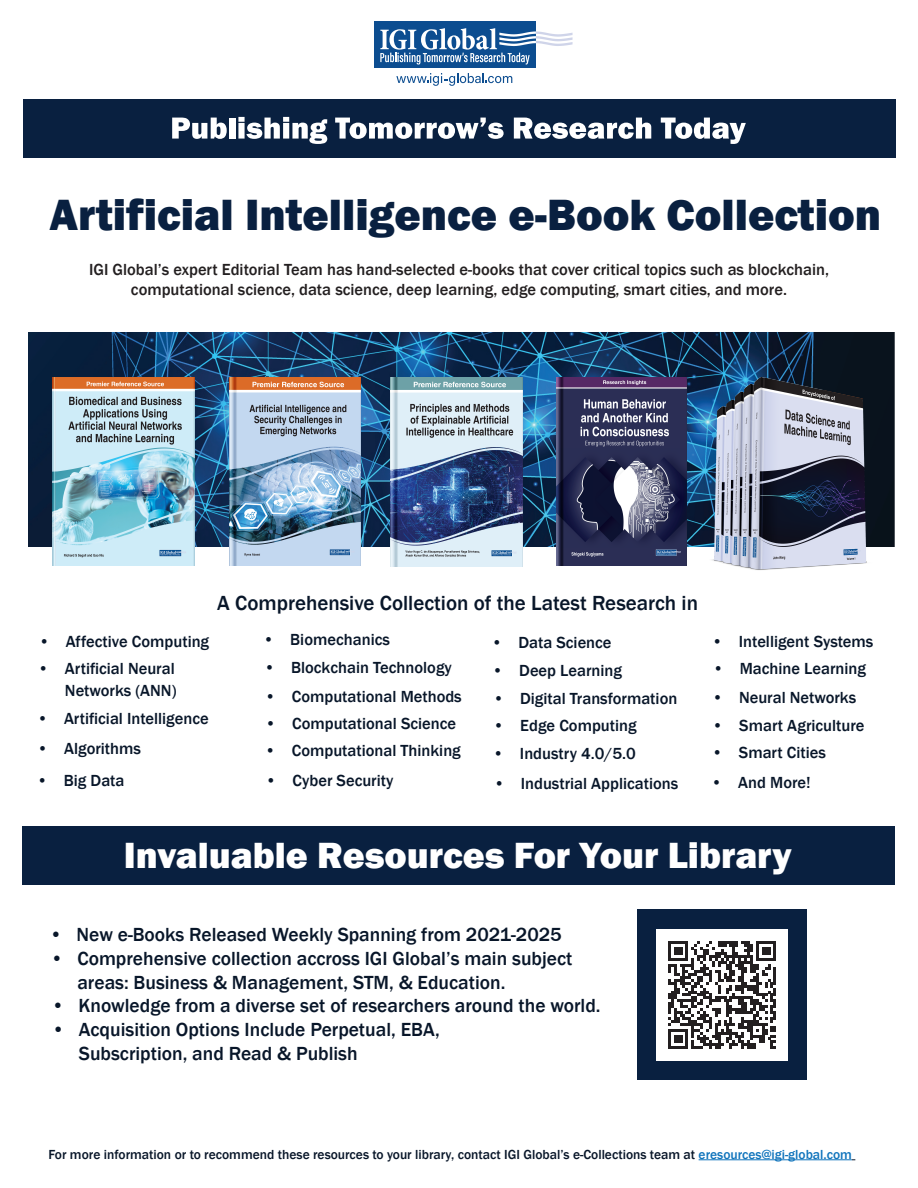
<style>
.page{position:relative;width:918px;height:1188px;background:#fff}
.page>*{position:absolute;margin:0;border:0;box-sizing:border-box;transform-origin:0 0}
.t1{font:800 45px "Franklin Gothic";color:#092040}
.t2{font:800 37.5px "Franklin Gothic";color:#fff}
.t3{font:500 21px "Franklin Gothic";color:#081629}
.t4{font:500 19.5px/23.4px "Franklin Gothic";color:#081629}
.t5{font:500 16.5px/22.8px "Franklin Gothic";color:#081629;text-align:right}
.t6{font:500 16.5px/19.8px "Franklin Gothic";color:#231f20;text-align:center}
.t7{font:500 13.5px "Franklin Gothic";color:#081629}
.s1{color:#1074bc}
</style>
<div class="page">
<img style="left:29px;top:332px;width:865px;height:215px">
<div style="left:22px;top:826px;width:873px;height:58px;background:#092040"></div>
<div style="left:23px;top:100px;width:873px;height:58px;background:#092040"></div>
<svg style="left:172px;top:118px;width:55px;height:21px"></svg>
<div style="left:229px;top:118px;width:6px;height:21px;background:#fff"></div>
<svg style="left:238px;top:117px;width:89px;height:27px"></svg>
<svg style="left:335px;top:118px;width:169px;height:21px"></svg>
<svg style="left:514px;top:118px;width:137px;height:21px"></svg>
<svg style="left:661px;top:118px;width:85px;height:26px"></svg>
<div style="left:638px;top:909px;width:169px;height:171px;background:#092040"></div>
<div style="left:374px;top:21px;width:162px;height:47px;background:#0c4d90"></div>
<svg style="left:380px;top:28px;width:193px;height:37px"></svg>
<svg style="left:396px;top:73px;width:116px;height:13px"></svg>
<hr style="left:699px;top:1159px;width:153px;height:1px;background:#1074bc">
<img style="left:53px;top:378px;width:142px;height:188px">
<img style="left:229px;top:378px;width:131px;height:188px">
<img style="left:391px;top:378px;width:131px;height:188px">
<img style="left:556px;top:378px;width:131px;height:188px">
<img style="left:709px;top:378px;width:168px;height:192px">
<div style="left:656px;top:929px;width:132px;height:132px;background:#fff"></div>
<svg style="left:668px;top:941px;width:108px;height:108px"></svg>
<h1 class="t1" style="left:49px;top:186px;width:833px">Artificial Intelligence e-Book Collection</h1>
<p class="t6" style="left:89px;top:260px;width:741px">IGI Global’s expert Editorial Team has hand-selected e-books that cover critical topics such as blockchain, computational science, data science, deep learning, edge computing, smart cities, and more.</p>
<p class="t3" style="left:217px;top:590px;width:482px">A Comprehensive Collection of the Latest Research in</p>
<p class="t5" style="left:39px;top:631px;width:172px">• Affective Computing</p>
<p class="t5" style="left:38px;top:657px;width:140px">• Artificial Neural<br>Networks (ANN)</p>
<p class="t5" style="left:37px;top:708px;width:173px">• Artificial Intelligence</p>
<p class="t5" style="left:37px;top:737px;width:105px">• Algorithms</p>
<p class="t5" style="left:37px;top:769px;width:89px">• Big Data</p>
<p class="t5" style="left:263px;top:629px;width:128px">• Biomechanics</p>
<p class="t5" style="left:264px;top:656px;width:189px">• Blockchain Technology</p>
<p class="t5" style="left:265px;top:685px;width:198px">• Computational Methods</p>
<p class="t5" style="left:265px;top:712px;width:192px">• Computational Science</p>
<p class="t5" style="left:265px;top:740px;width:198px">• Computational Thinking</p>
<p class="t5" style="left:266px;top:770px;width:129px">• Cyber Security</p>
<p class="t5" style="left:491px;top:631px;width:122px">• Data Science</p>
<p class="t5" style="left:492px;top:659px;width:131px">• Deep Learning</p>
<p class="t5" style="left:493px;top:687px;width:186px">• Digital Transformation</p>
<p class="t5" style="left:493px;top:714px;width:145px">• Edge Computing</p>
<p class="t5" style="left:493px;top:742px;width:144px">• Industry 4.0/5.0</p>
<p class="t5" style="left:494px;top:772px;width:186px">• Industrial Applications</p>
<p class="t5" style="left:712px;top:630px;width:163px">• Intelligent Systems</p>
<p class="t5" style="left:713px;top:658px;width:155px">• Machine Learning</p>
<p class="t5" style="left:712px;top:686px;width:146px">• Neural Networks</p>
<p class="t5" style="left:712px;top:714px;width:154px">• Smart Agriculture</p>
<p class="t5" style="left:712px;top:741px;width:116px">• Smart Cities</p>
<p class="t5" style="left:711px;top:771px;width:101px">• And More!</p>
<h2 class="t2" style="left:124px;top:831px;width:669px">Invaluable Resources For Your Library</h2>
<p class="t4" style="left:50px;top:923px;width:514px">• New e-Books Released Weekly Spanning from 2021-2025</p>
<p class="t4" style="left:77px;top:947px;width:496px;text-indent:-27px">• Comprehensive collection accross IGI Global’s main subject areas: Business &amp; Management, STM, &amp; Education.</p>
<p class="t4" style="left:52px;top:994px;width:551px">• Knowledge from a diverse set of researchers around the world.</p>
<p class="t4" style="left:79px;top:1018px;width:362px;text-indent:-27px">• Acquisition Options Include Perpetual, EBA,<br>Subscription, and Read &amp; Publish</p>
<p class="t7" style="left:48px;top:1146px;width:805px">For more information or to recommend these resources to your library, contact IGI Global’s e-Collections team at <span class="s1">eresources@igi-global.com</span></p>
</div>
